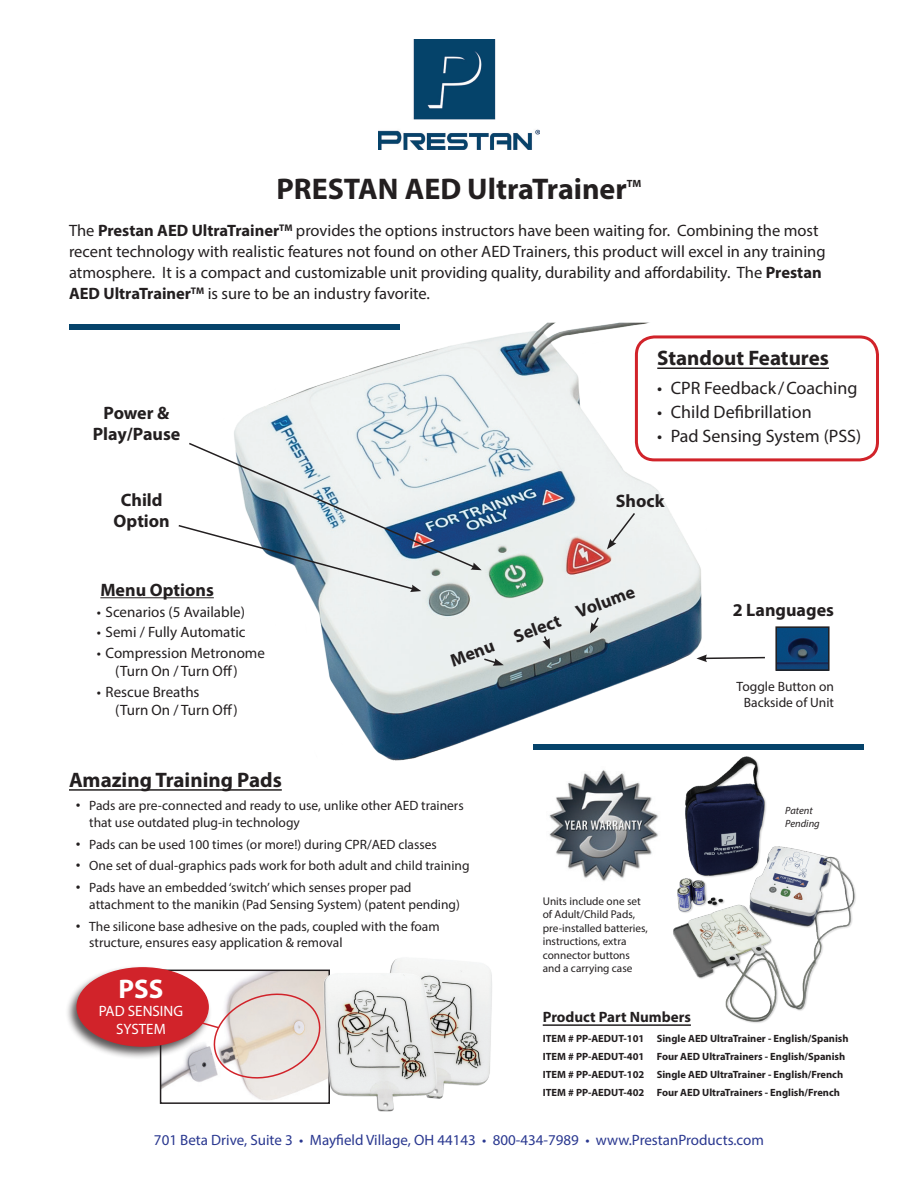
<style>
.page{position:relative;width:918px;height:1188px;background:#fff}
.page>*{position:absolute;margin:0;border:0;box-sizing:border-box;transform-origin:0 0}
.t1{font:700 30px "Myriad Pro";color:#231f20}
.t2{font:700 27px "Myriad Pro";color:#fff}
.t3{font:700 21px "Myriad Pro";color:#231f20}
.t4{font:700 18px/21.6px "Myriad Pro";color:#231f20;text-align:center}
.t5{font:18px "Myriad Pro";color:#231f20}
.t6{font:16.5px/21px "Myriad Pro";color:#231f20}
.t7{font:15px/18px "Myriad Pro";color:#231f20}
.t8{font:15px "Myriad Pro";color:#2a3890}
.t9{font:700 15px "Myriad Pro";color:#231f20}
.t10{font:15px/18px "Myriad Pro";color:#fff;text-align:center}
.t11{font:13.5px/16.5px "Myriad Pro";color:#231f20}
.t12{font:11.25px/13.5px "Myriad Pro";color:#231f20}
.t13{font:700 10.5px/18px "Myriad Pro";color:#231f20}
.t14{font:italic 10.5px/12.6px "Myriad Pro";color:#231f20}
.s1{font-weight:700}
.s2{font-family:"Arial"}
</style>
<div class="page">
<img style="left:549px;top:771px;width:105px;height:111px">
<img style="left:378px;top:39px;width:162px;height:110px">
<hr style="left:69px;top:789px;width:213px;height:2px;background:#231f20">
<hr style="left:543px;top:1024px;width:148px;height:2px;background:#231f20">
<img style="left:100px;top:322px;width:620px;height:449px">
<svg style="left:482px;top:657px;width:22px;height:9px"></svg>
<svg style="left:542px;top:635px;width:8px;height:14px"></svg>
<svg style="left:590px;top:616px;width:10px;height:17px"></svg>
<svg style="left:177px;top:442px;width:305px;height:150px"></svg>
<hr style="left:100px;top:597px;width:114px;height:1px;background:#231f20">
<svg style="left:607px;top:511px;width:30px;height:38px"></svg>
<img style="left:778px;top:629px;width:49px;height:39px">
<div style="left:775px;top:626px;width:55px;height:45px;border:2px solid #231f20"></div>
<svg style="left:696px;top:655px;width:69px;height:7px"></svg>
<img style="left:163px;top:973px;width:137px;height:128px">
<div style="left:160px;top:970px;width:170px;height:134px;border:2px solid #231f20"></div>
<div style="left:65px;top:965px;width:147px;height:95px;background:#231f20;opacity:.75"></div>
<div style="left:77px;top:968px;width:131px;height:78px;background:#d1232a;border-radius:50%"></div>
<div style="left:76px;top:967px;width:133px;height:80px;border:2px solid #d1232a;border-radius:50%"></div>
<div style="left:69px;top:324px;width:331px;height:6px;background:#05436a"></div>
<svg style="left:187px;top:988px;width:113px;height:96px"></svg>
<img style="left:654px;top:741px;width:202px;height:285px">
<div style="left:533px;top:744px;width:331px;height:6px;background:#05436a"></div>
<hr style="left:657px;top:368px;width:172px;height:1px;background:#231f20">
<div style="left:635px;top:335px;width:244px;height:126px;border:3px solid #d1232a;border-radius:18px"></div>
<img style="left:300px;top:958px;width:192px;height:154px">
<h1 class="t1" style="left:277px;top:169px;width:352px">PRESTAN AED UltraTrainer</h1>
<p class="t13" style="left:627px;top:174px;width:16px">TM</p>
<p class="t6" style="left:69px;top:220px;width:758px">The <span class="s1">Prestan AED UltraTrainer</span><sup>TM</sup> provides the options instructors have been waiting for. Combining the most recent technology with realistic features not found on other AED Trainers, this product will excel in any training atmosphere. It is a compact and customizable unit providing quality, durability and affordability. The <span class="s1">Prestan AED UltraTrainer</span><sup>TM</sup> is sure to be an industry favorite.</p>
<h3 class="t4" style="left:93px;top:401px;width:89px">Power &amp;<br>Play/Pause</h3>
<h3 class="t3" style="left:657px;top:344px;width:173px">Standout Features</h3>
<h3 class="t5" style="left:657px;top:376px;width:202px">• CPR Feedback / Coaching</h3>
<h3 class="t5" style="left:657px;top:401px;width:156px">• Child Defibrillation</h3>
<h3 class="t5" style="left:657px;top:425px;width:205px">• Pad Sensing System (PSS)</h3>
<h3 class="t4" style="left:121px;top:488px;width:43px">Child</h3>
<h3 class="t4" style="left:616px;top:489px;width:50px">Shock</h3>
<h3 class="t4" style="left:114px;top:510px;width:58px">Option</h3>
<h3 class="t4" style="left:100px;top:579px;width:115px">Menu Options</h3>
<p class="t7" style="left:97px;top:602px;width:150px">• Scenarios (5 Available)</p>
<p class="t7" style="left:97px;top:623px;width:150px">• Semi / Fully Automatic</p>
<p class="t7" style="left:115px;top:644px;width:151px;text-indent:-18px">• Compression Metronome (Turn On / Turn Off)</p>
<p class="t7" style="left:115px;top:683px;width:124px;text-indent:-18px">• Rescue Breaths<br>(Turn On / Turn Off)</p>
<h3 class="t4" style="left:447px;top:650px;width:47px;rotate:-20deg">Menu</h3>
<h3 class="t4" style="left:510px;top:626px;width:50px;rotate:-20deg">Select</h3>
<h3 class="t4" style="left:573px;top:601px;width:63px;rotate:-20deg">Volume</h3>
<h3 class="t3" style="left:69px;top:766px;width:214px">Amazing Training Pads</h3>
<p class="t11" style="left:89px;top:797px;width:376px;text-indent:-14px"><span class="s2">•</span> Pads are pre-connected and ready to use, unlike other AED trainers that use outdated plug-in technology</p>
<p class="t11" style="left:76px;top:836px;width:363px"><span class="s2">•</span> Pads can be used 100 times (or more!) during CPR/AED classes</p>
<p class="t11" style="left:76px;top:857px;width:395px"><span class="s2">•</span> One set of dual-graphics pads work for both adult and child training</p>
<p class="t11" style="left:89px;top:879px;width:372px;text-indent:-14px"><span class="s2">•</span> Pads have an embedded ‘switch’ which senses proper pad attachment to the manikin (Pad Sensing System) (patent pending)</p>
<p class="t11" style="left:89px;top:918px;width:352px;text-indent:-14px"><span class="s2">•</span> The silicone base adhesive on the pads, coupled with the foam structure, ensures easy application &amp; removal</p>
<p class="t12" style="left:543px;top:894px;width:106px">Units include one set of Adult/Child Pads, pre-installed batteries, instructions, extra connector buttons and a carrying case</p>
<h3 class="t4" style="left:733px;top:598px;width:103px">2 Languages</h3>
<p class="t11" style="left:737px;top:678px;width:99px;text-align:center">Toggle Button on<br>Backside of Unit</p>
<p class="t14" style="left:785px;top:804px;width:36px">Patent<br>Pending</p>
<h2 class="t2" style="left:119px;top:971px;width:46px">PSS</h2>
<p class="t10" style="left:99px;top:1002px;width:86px">PAD SENSING<br>SYSTEM</p>
<p class="t9" style="left:543px;top:1007px;width:150px">Product Part Numbers</p>
<p class="t13" style="left:543px;top:1029px;width:307px">ITEM # PP-AEDUT-101 Single AED UltraTrainer - English/Spanish ITEM # PP-AEDUT-401 Four AED UltraTrainers - English/Spanish ITEM # PP-AEDUT-102 Single AED UltraTrainer - English/French ITEM # PP-AEDUT-402 Four AED UltraTrainers - English/French</p>
<p class="t8" style="left:154px;top:1131px;width:612px">701 Beta Drive, Suite 3 • Mayfield Village, OH 44143 • 800‐434‐7989 • www.PrestanProducts.com</p>
</div>
